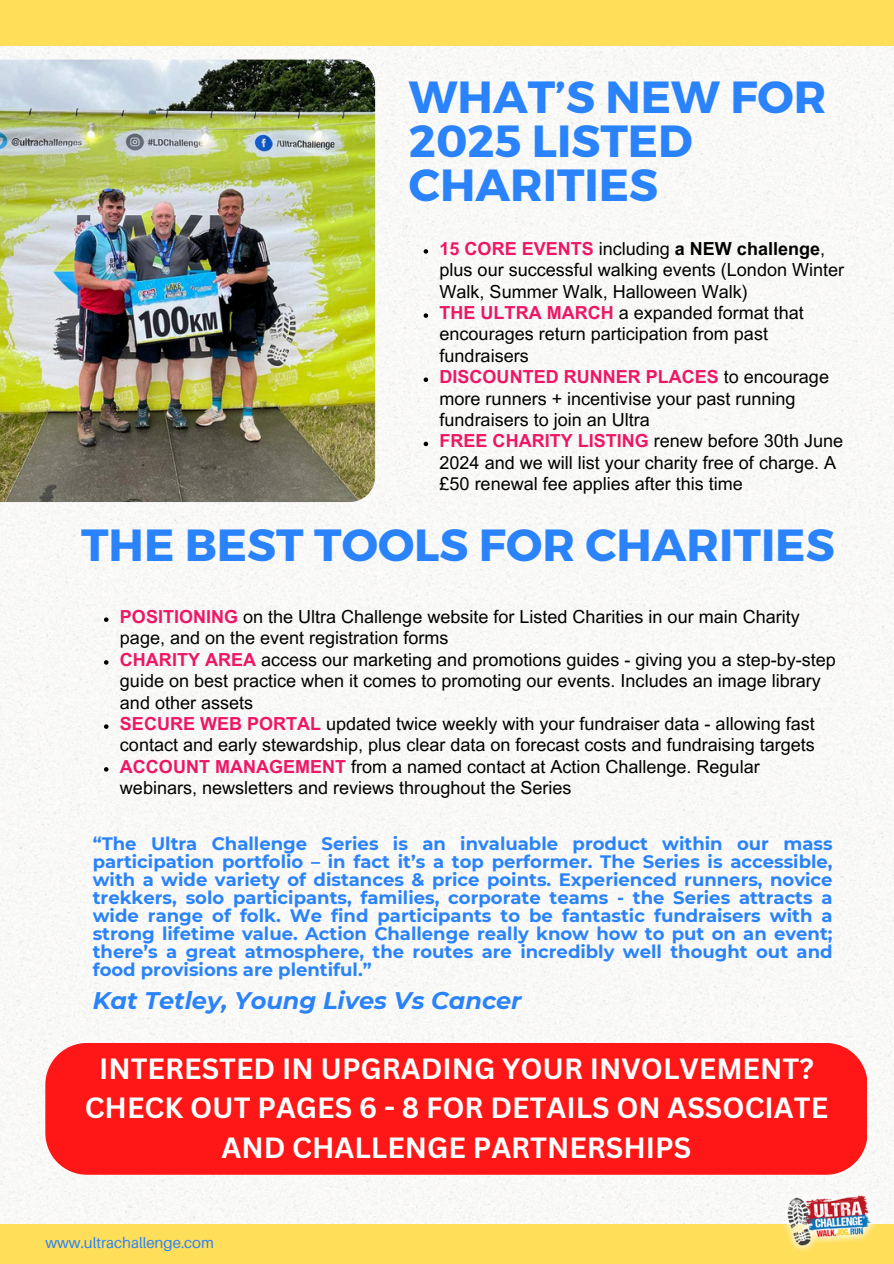
<style>
.page{position:relative;width:894px;height:1264px;background:#fff}
.page>*{position:absolute;margin:0;border:0;box-sizing:border-box;transform-origin:0 0}
.t1{font:700 45px/43.8px "Montserrat";color:#2a83fa}
.t2{font:700 28.5px/39.5px "Canva Sans";color:#fff;text-align:center}
.t3{font:italic 700 24px "Montserrat";color:#2a83fa}
.t4{font:18px/21.3px "Arial MT Pro";color:#000}
.t5{font:700 18px/18px "Montserrat";color:#2a83fa;text-align:justify}
.t6{font:15px "Aileron";color:#2a83fa}
.s1{font-weight:700;color:#ee1765}
.s2{font-weight:700}
</style>
<div class="page">
<img style="left:0;top:45px;width:893px;height:1179px">
<img style="left:0;top:60px;width:375px;height:442px">
<div style="left:0;top:1224px;width:893px;height:39px;background:#ffde59"></div>
<img style="left:780px;top:1186px;width:97px;height:65px">
<div style="left:0;top:0;width:893px;height:45px;background:#ffde59"></div>
<div style="left:45px;top:1042px;width:822px;height:132px;background:#ff1616"></div>
<svg style="left:423px;top:249px;width:5px;height:5px"></svg>
<svg style="left:423px;top:313px;width:5px;height:5px"></svg>
<svg style="left:423px;top:377px;width:5px;height:5px"></svg>
<svg style="left:423px;top:441px;width:5px;height:5px"></svg>
<svg style="left:104px;top:617px;width:4px;height:5px"></svg>
<svg style="left:104px;top:660px;width:4px;height:4px"></svg>
<svg style="left:104px;top:724px;width:4px;height:5px"></svg>
<svg style="left:104px;top:767px;width:4px;height:4px"></svg>
<p class="t1" style="left:409px;top:73px;width:419px">WHAT’S NEW FOR<br>2025 LISTED<br>CHARITIES</p>
<p class="t4" style="left:439px;top:240px;width:406px"><span class="s1">15 CORE EVENTS</span> including <span class="s2">a NEW challenge</span>, plus our successful walking events (London Winter<br>Walk, Summer Walk, Halloween Walk)</p>
<p class="t4" style="left:439px;top:304px;width:366px"><span class="s1">THE ULTRA MARCH</span> a expanded format that encourages return participation from past fundraisers</p>
<p class="t4" style="left:439px;top:368px;width:391px"><span class="s1">DISCOUNTED RUNNER PLACES</span> to encourage more runners + incentivise your past running fundraisers to join an Ultra</p>
<h1 class="t4" style="left:439px;top:432px;width:405px"><span class="s1">FREE CHARITY LISTING</span> renew before 30th June<br>2024 and we will list your charity free of charge. A £50 renewal fee applies after this time</h1>
<p class="t1" style="left:81px;top:520px;width:754px">THE BEST TOOLS FOR CHARITIES</p>
<p class="t4" style="left:120px;top:608px;width:681px"><span class="s1">POSITIONING</span> on the Ultra Challenge website for Listed Charities in our main Charity page, and on the event registration forms</p>
<p class="t4" style="left:120px;top:651px;width:717px"><span class="s1">CHARITY AREA</span> access our marketing and promotions guides - giving you a step-by-step guide on best practice when it comes to promoting our events. Includes an image library and other assets</p>
<h4 class="t4" style="left:120px;top:715px;width:696px"><span class="s1">SECURE WEB PORTAL</span> updated twice weekly with your fundraiser data - allowing fast contact and early stewardship, plus clear data on forecast costs and fundraising targets</h4>
<h3 class="t4" style="left:120px;top:758px;width:641px"><span class="s1">ACCOUNT MANAGEMENT</span> from a named contact at Action Challenge. Regular webinars, newsletters and reviews throughout the Series</h3>
<p class="t5" style="left:93px;top:834px;width:741px">“The Ultra Challenge Series is an invaluable product within our mass participation portfolio – in fact it’s a top performer. The Series is accessible, with a wide variety of distances &amp; price points. Experienced runners, novice trekkers, solo participants, families, corporate teams - the Series attracts a wide range of folk. We find participants to be fantastic fundraisers with a strong lifetime value. Action Challenge really know how to put on an event; there’s a great atmosphere, the routes are incredibly well thought out and food provisions are plentiful.”</p>
<p class="t3" style="left:93px;top:986px;width:430px">Kat Tetley, Young Lives Vs Cancer</p>
<p class="t2" style="left:85px;top:1048px;width:744px">INTERESTED IN UPGRADING YOUR INVOLVEMENT?<br>CHECK OUT PAGES 6 - 8 FOR DETAILS ON ASSOCIATE<br>AND CHALLENGE PARTNERSHIPS</p>
<h2 class="t6" style="left:45px;top:1233px;width:170px">www.ultrachallenge.com</h2>
</div>
